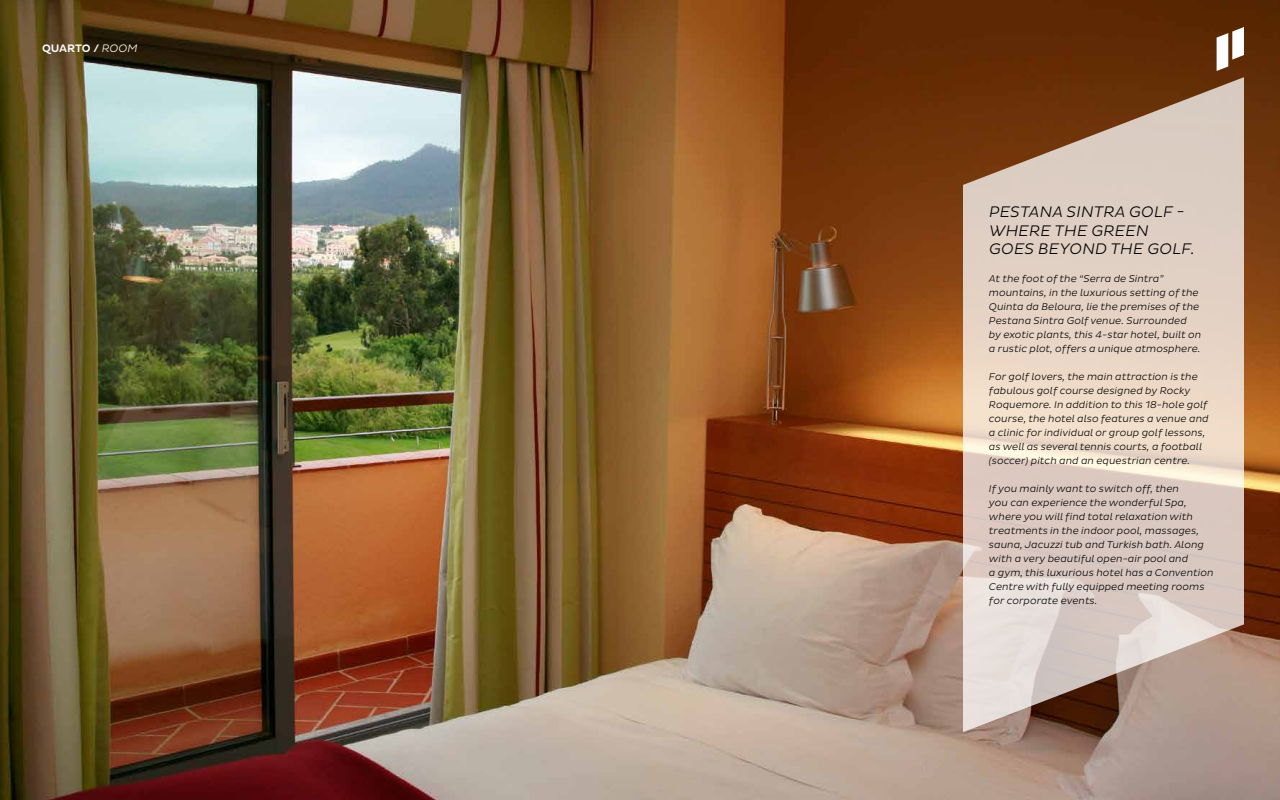
<style>
.page{position:relative;width:1280px;height:800px;background:#fff}
.page>*{position:absolute;margin:0;border:0;box-sizing:border-box;transform-origin:0 0}
.t1{font:italic 300 15.6px/18.7px "Pluto Sans";letter-spacing:.015em;color:#000}
.t2{font:500 11px "Pluto Sans";letter-spacing:-.01em;color:#fff}
.t3{font:italic 300 10px/14px "Pluto Sans";color:#000}
.s1{font-weight:300;font-style:italic}
</style>
<div class="page">
<img style="left:0;top:0;width:1280px;height:800px">
<svg style="left:1217px;top:27px;width:27px;height:44px"></svg>
<svg style="left:963px;top:77px;width:281px;height:655px;background:#d2bdaf"></svg>
<p class="t2" style="left:42px;top:42px;width:97px">QUARTO / <span class="s1">ROOM</span></p>
<h1 class="t1" style="left:989px;top:202px;width:207px">PESTANA SINTRA GOLF -<br>WHERE THE GREEN<br>GOES BEYOND THE GOLF.</h1>
<p class="t3" style="left:989px;top:272px;width:214px">At the foot of the “Serra de Sintra” mountains, in the luxurious setting of the Quinta da Beloura, lie the premises of the Pestana Sintra Golf venue. Surrounded by exotic plants, this 4-star hotel, built on a rustic plot, offers a unique atmosphere.</p>
<p class="t3" style="left:989px;top:370px;width:221px">For golf lovers, the main attraction is the fabulous golf course designed by Rocky Roquemore. In addition to this 18-hole golf course, the hotel also features a venue and a clinic for individual or group golf lessons, as well as several tennis courts, a football (soccer) pitch and an equestrian centre.</p>
<p class="t3" style="left:989px;top:482px;width:226px">If you mainly want to switch off, then<br>you can experience the wonderful Spa, where you will find total relaxation with treatments in the indoor pool, massages, sauna, Jacuzzi tub and Turkish bath. Along with a very beautiful open-air pool and<br>a gym, this luxurious hotel has a Convention Centre with fully equipped meeting rooms for corporate events.</p>
</div>
